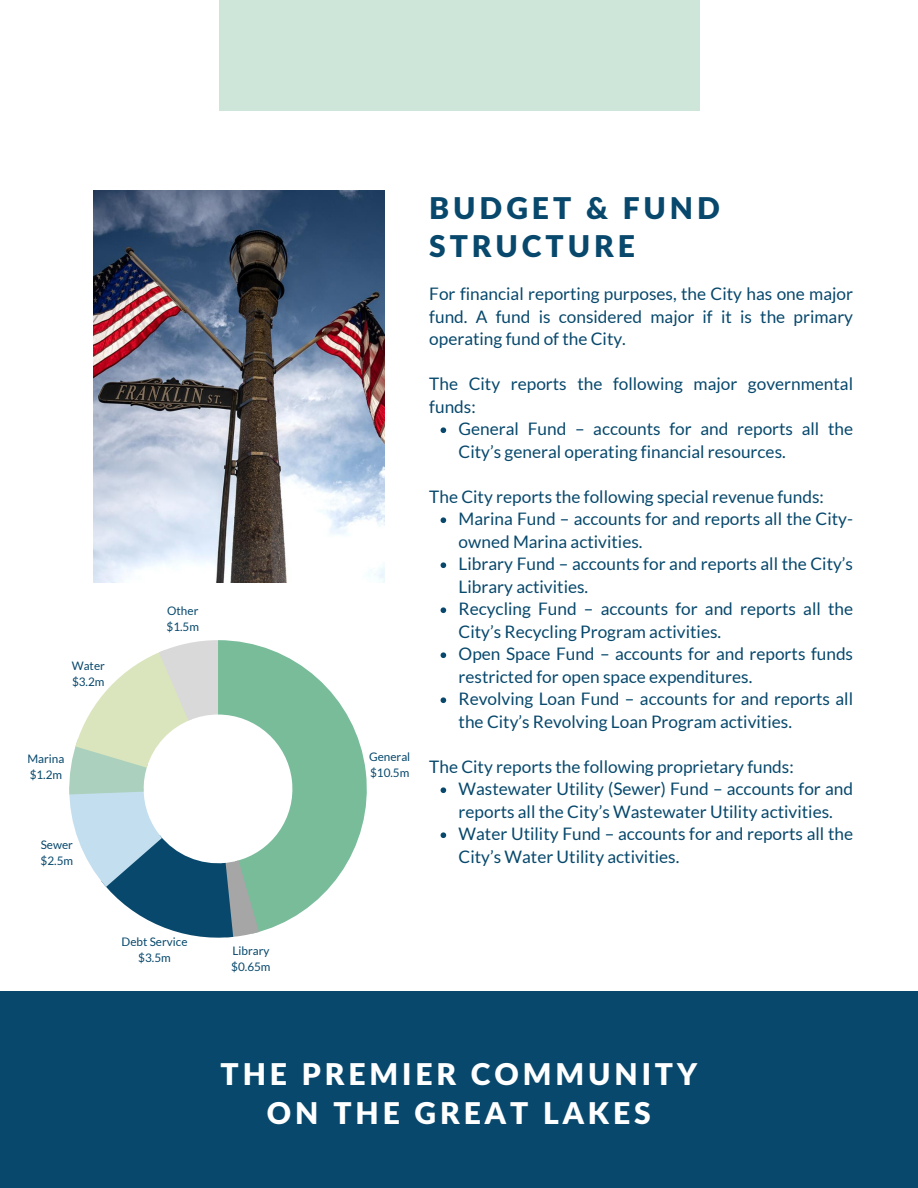
<style>
.page{position:relative;width:918px;height:1188px;background:#fff}
.page>*{position:absolute;margin:0;border:0;box-sizing:border-box;transform-origin:0 0}
.t1{font:900 30px/38.2px "Lato Latin";letter-spacing:.13em;color:#fff;text-align:center}
.t2{font:900 30px/38.2px "Lato Latin";letter-spacing:.13em;color:#07486c}
.t3{font:17.25px/22.5px "Lato";color:#07486c}
.t4{font:11.7px "Lato";color:#07486c}
</style>
<div class="page">
<img style="left:93px;top:190px;width:291px;height:393px">
<div style="left:219px;top:0;width:480px;height:110px;background:#cde6d9"></div>
<div style="left:0;top:991px;width:918px;height:197px;background:#07486c"></div>
<svg style="left:441px;top:427px;width:5px;height:6px"></svg>
<svg style="left:441px;top:517px;width:5px;height:6px"></svg>
<svg style="left:441px;top:562px;width:5px;height:6px"></svg>
<svg style="left:441px;top:607px;width:5px;height:6px"></svg>
<svg style="left:441px;top:652px;width:5px;height:6px"></svg>
<svg style="left:441px;top:697px;width:5px;height:6px"></svg>
<svg style="left:441px;top:787px;width:5px;height:6px"></svg>
<svg style="left:441px;top:832px;width:5px;height:6px"></svg>
<svg style="left:259px;top:646px;width:108px;height:286px;fill:#78bc9a"></svg>
<svg style="left:69px;top:640px;width:190px;height:298px"></svg>
<p class="t4" style="left:72px;top:658px;width:35px">Water</p>
<p class="t4" style="left:72px;top:674px;width:34px">$3.2m</p>
<p class="t4" style="left:27px;top:752px;width:38px">Marina</p>
<p class="t4" style="left:30px;top:768px;width:34px">$1.2m</p>
<p class="t4" style="left:41px;top:837px;width:34px">Sewer</p>
<p class="t4" style="left:41px;top:853px;width:34px">$2.5m</p>
<p class="t4" style="left:167px;top:604px;width:33px">Other</p>
<p class="t4" style="left:167px;top:620px;width:34px">$1.5m</p>
<p class="t4" style="left:122px;top:935px;width:67px">Debt Service</p>
<p class="t4" style="left:138px;top:951px;width:34px">$3.5m</p>
<p class="t4" style="left:232px;top:944px;width:39px">Library</p>
<p class="t4" style="left:231px;top:960px;width:41px">$0.65m</p>
<p class="t4" style="left:369px;top:749px;width:43px">General</p>
<p class="t4" style="left:370px;top:765px;width:41px">$10.5m</p>
<p class="t2" style="left:429px;top:190px;width:292px">BUDGET &amp; FUND<br>STRUCTURE</p>
<p class="t3" style="left:429px;top:282px;width:425px;text-align:justify">For financial reporting purposes, the City has one major fund. A fund is considered major if it is the primary operating fund of the City.</p>
<p class="t3" style="left:429px;top:372px;width:425px">The City reports the following major governmental funds:</p>
<p class="t3" style="left:459px;top:417px;width:396px">General Fund – accounts for and reports all the<br>City’s general operating financial resources.</p>
<p class="t3" style="left:429px;top:485px;width:396px">The City reports the following special revenue funds:</p>
<p class="t3" style="left:459px;top:507px;width:396px">Marina Fund – accounts for and reports all the City&shy;owned Marina activities.</p>
<p class="t3" style="left:459px;top:552px;width:396px">Library Fund – accounts for and reports all the City’s<br>Library activities.</p>
<p class="t3" style="left:459px;top:597px;width:396px">Recycling Fund – accounts for and reports all the<br>City’s Recycling Program activities.</p>
<p class="t3" style="left:459px;top:642px;width:396px">Open Space Fund – accounts for and reports funds restricted for open space expenditures.</p>
<p class="t3" style="left:459px;top:687px;width:396px">Revolving Loan Fund – accounts for and reports all the City’s Revolving Loan Program activities.</p>
<p class="t3" style="left:429px;top:755px;width:366px">The City reports the following proprietary funds:</p>
<p class="t3" style="left:459px;top:777px;width:396px">Wastewater Utility (Sewer) Fund – accounts for and reports all the City’s Wastewater Utility activities.</p>
<p class="t3" style="left:459px;top:822px;width:396px">Water Utility Fund – accounts for and reports all the<br>City’s Water Utility activities.</p>
<p class="t1" style="left:221px;top:1057px;width:478px">THE PREMIER COMMUNITY<br>ON THE GREAT LAKES</p>
</div>
